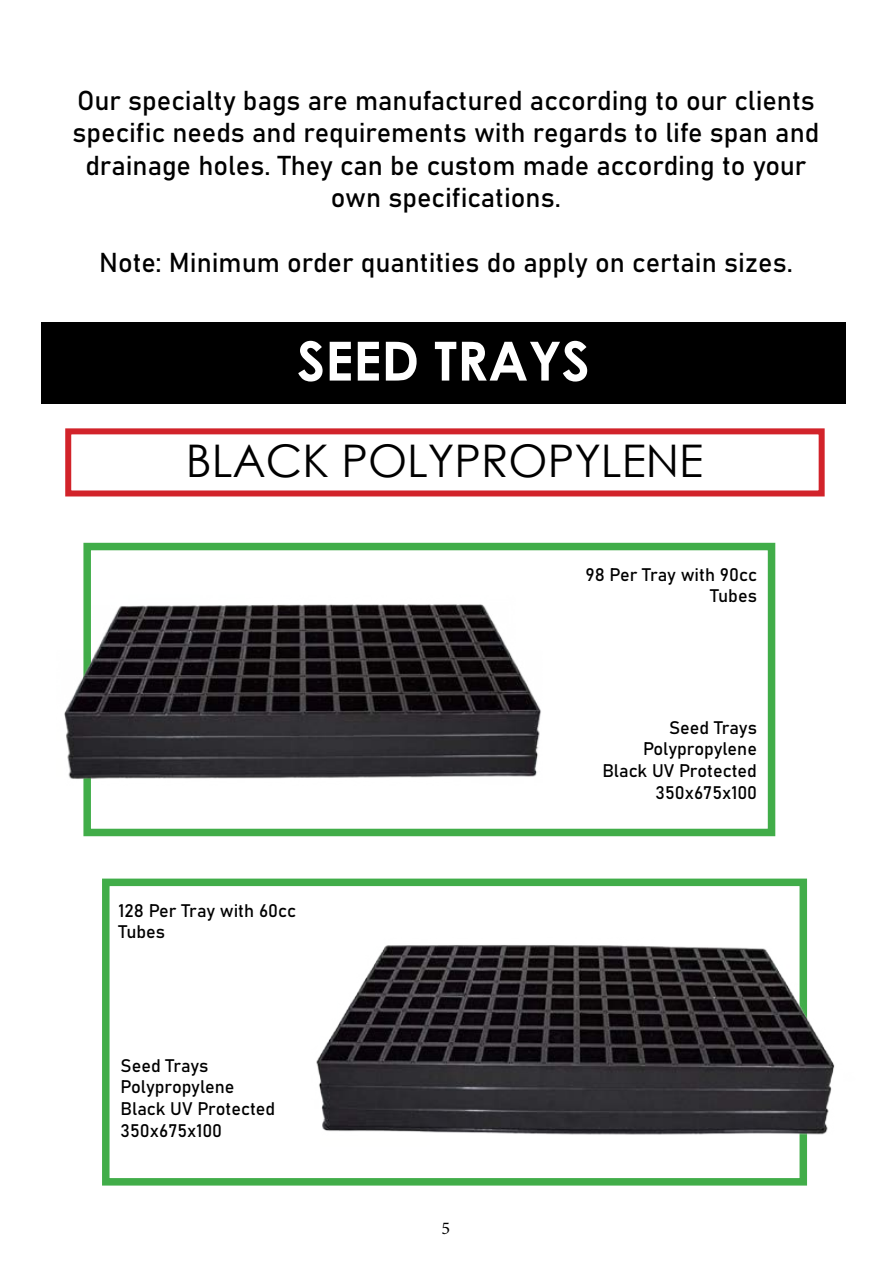
<style>
.page{position:relative;width:893px;height:1263px;background:#fff}
.page>*{position:absolute;margin:0;border:0;box-sizing:border-box;transform-origin:0 0}
.t1{font:700 54px "Century Gothic";color:#fff}
.t2{font:45px "Century Gothic";color:#000}
.t3{font:27px/32.4px "Bahnschrift";color:#000;text-align:center}
.t4{font:18px/21.6px "Bahnschrift";color:#000;text-align:right}
.t5{font:18px "Minion Pro";color:#000}
</style>
<div class="page">
<div style="left:41px;top:323px;width:805px;height:81px;background:#000"></div>
<div style="left:83px;top:543px;width:692px;height:293px;border:8px solid #41ad49"></div>
<div style="left:102px;top:878px;width:705px;height:307px;border:8px solid #41ad49"></div>
<div style="left:65px;top:428px;width:760px;height:68px;border:6px solid #d2232a"></div>
<img style="left:64px;top:578px;width:477px;height:228px">
<img style="left:306px;top:878px;width:529px;height:308px">
<p class="t3" style="left:73px;top:82px;width:748px">Our specialty bags are manufactured according to our clients specific needs and requirements with regards to life span and drainage holes. They can be custom made according to your own specifications.</p>
<p class="t3" style="left:99px;top:244px;width:695px">Note: Minimum order quantities do apply on certain sizes.</p>
<h1 class="t1" style="left:297px;top:320px;width:294px">SEED TRAYS</h1>
<h2 class="t2" style="left:186px;top:429px;width:519px">BLACK POLYPROPYLENE</h2>
<p class="t4" style="left:585px;top:562px;width:173px">98 Per Tray with 90cc<br>Tubes</p>
<p class="t4" style="left:119px;top:898px;width:179px;text-align:left">128 Per Tray with 60cc<br>Tubes</p>
<p class="t4" style="left:121px;top:1053px;width:156px;text-align:left">Seed Trays<br>Polypropylene<br>Black UV Protected<br>350x675x100</p>
<p class="t5" style="left:442px;top:1217px;width:10px">5</p>
<p class="t4" style="left:602px;top:715px;width:156px">Seed Trays<br>Polypropylene<br>Black UV Protected<br>350x675x100</p>
</div>
